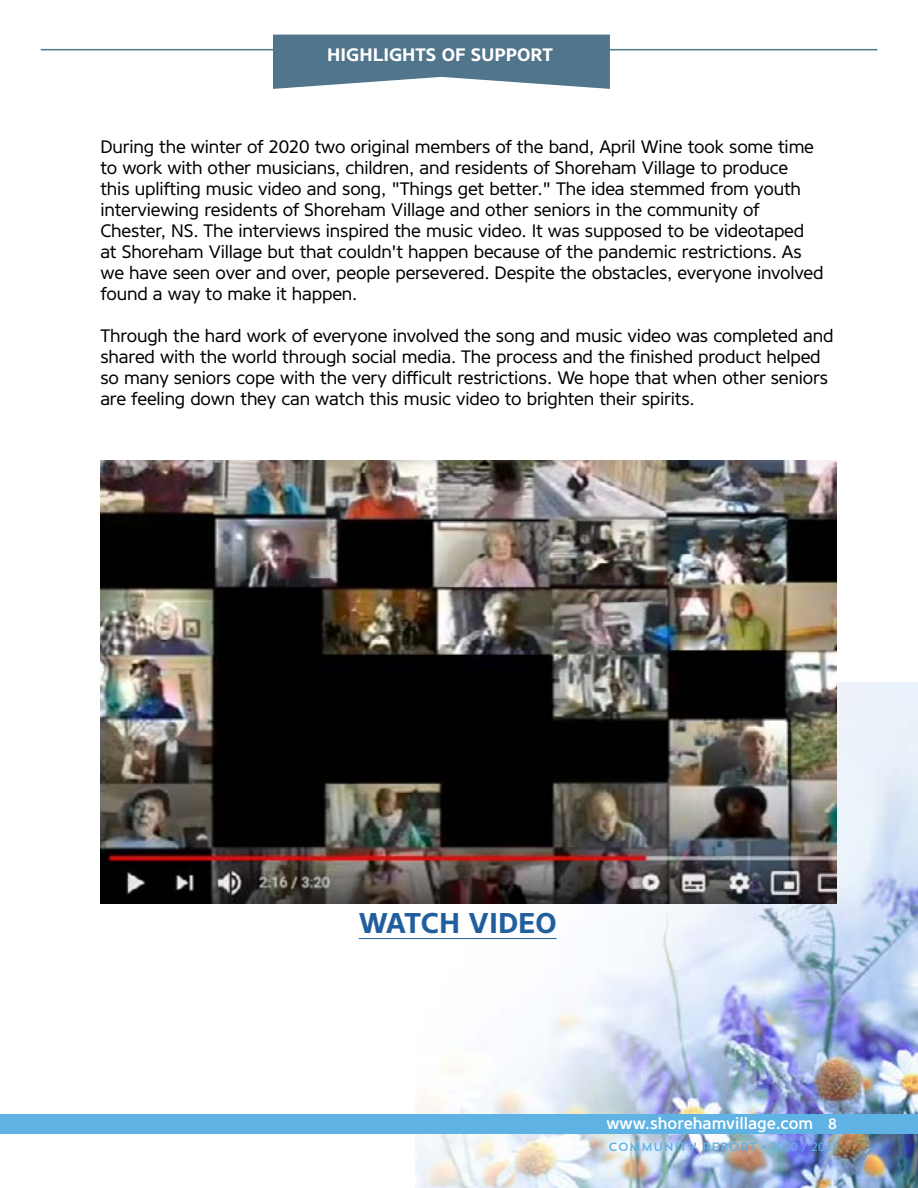
<style>
.page{position:relative;width:918px;height:1188px;background:#fff}
.page>*{position:absolute;margin:0;border:0;box-sizing:border-box;transform-origin:0 0}
.t1{font:700 28.5px "Core Sans N65";color:#215e9e}
.t2{font:18px/21px "Core Sans N45";letter-spacing:-.01em;color:#000}
.t3{font:700 18px "Core Sans N65";color:#fff}
.t4{font:500 16.5px "Core Sans N55";color:#fff}
.t5{font:12px "Trend Sans One";color:#5fb3e4}
.s1{font-size:15px}
.s2{font-family:"Core Sans N45"}
</style>
<div class="page">
<img style="left:415px;top:682px;width:503px;height:506px">
<div style="left:0;top:1115px;width:918px;height:19px;background:#5fb3e4"></div>
<hr style="left:41px;top:49px;width:836px;height:1px;background:#51758b">
<svg style="left:273px;top:35px;width:337px;height:54px;background:#648498"></svg>
<img style="left:100px;top:460px;width:736px;height:443px">
<hr style="left:359px;top:938px;width:198px;height:1px;background:#215e9e">
<p class="t3" style="left:327px;top:43px;width:227px">HIGHLIGHTS OF SUPPORT</p>
<p class="t2" style="left:100px;top:136px;width:725px">During the winter of 2020 two original members of the band, April Wine took some time to work with other musicians, children, and residents of Shoreham Village to produce<br>this uplifting music video and song, "Things get better." The idea stemmed from youth interviewing residents of Shoreham Village and other seniors in the community of Chester, NS. The interviews inspired the music video. It was supposed to be videotaped at Shoreham Village but that couldn't happen because of the pandemic restrictions. As we have seen over and over, people persevered. Despite the obstacles, everyone involved found a way to make it happen.</p>
<p class="t2" style="left:100px;top:325px;width:735px">Through the hard work of everyone involved the song and music video was completed and shared with the world through social media. The process and the finished product helped so many seniors cope with the very difficult restrictions. We hope that when other seniors are feeling down they can watch this music video to brighten their spirits.</p>
<h1 class="t1" style="left:359px;top:904px;width:199px">WATCH VIDEO</h1>
<p class="t4" style="left:606px;top:1113px;width:232px">www.shorehamvillage.com <span class="s1">8</span></p>
<p class="t5" style="left:608px;top:1139px;width:232px">COMMUNITY REPORT <span class="s2">• 2020 / 2021</span></p>
</div>
